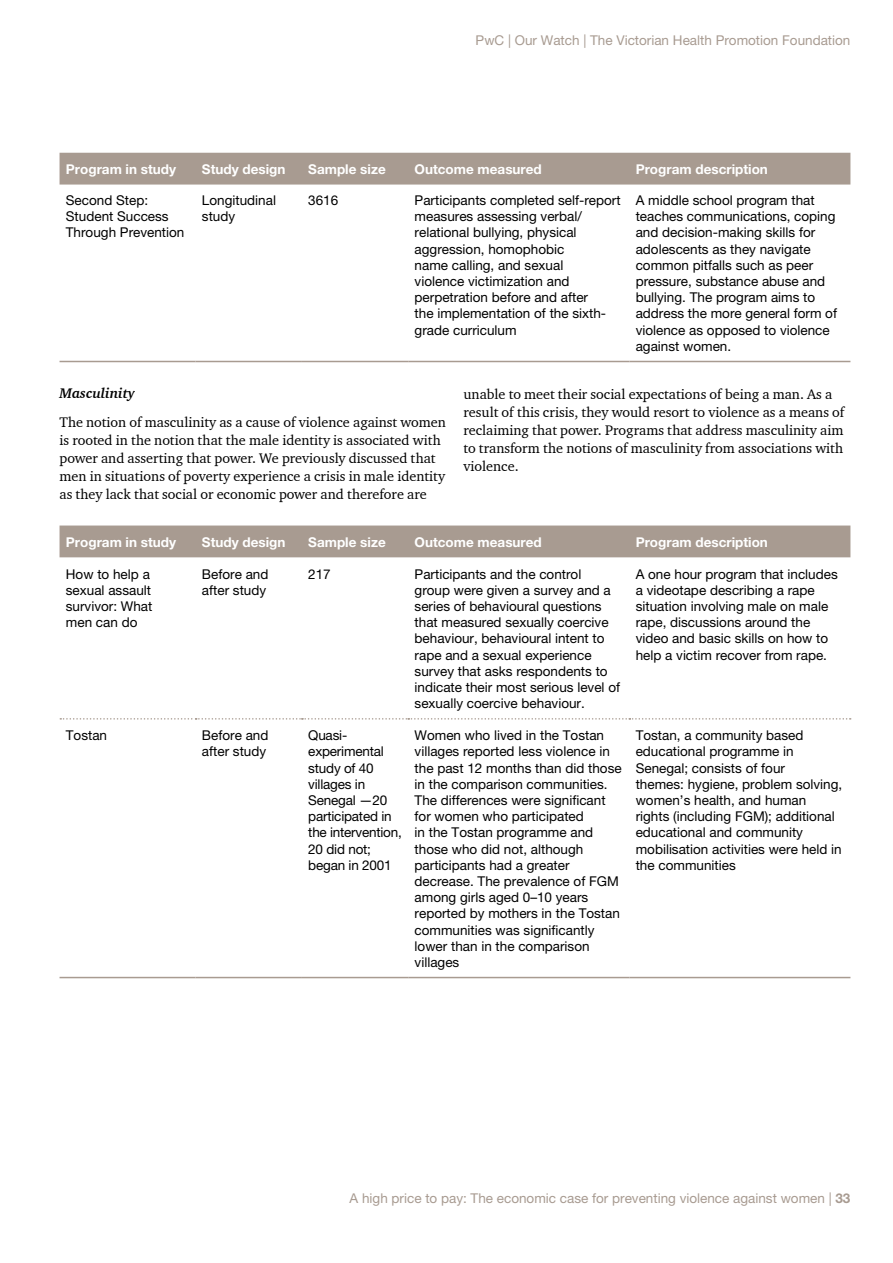
<style>
.page{position:relative;width:893px;height:1263px;background:#fff}
.page>*{position:absolute;margin:0;border:0;box-sizing:border-box;transform-origin:0 0}
.t1{font:14.25px/18px "Charter ITC";color:#000}
.t2{font:italic 700 14.25px "Charter ITC";color:#000}
.t3{font:13.5px/16.2px "Helvetica Neue";color:#000}
.t4{font:700 13.5px "Helvetica Neue";color:#fff}
.t5{font:13.5px "Helvetica Neue";color:#a89b91}
.s1{font-weight:700}
</style>
<div class="page">
<div style="left:60px;top:153px;width:790px;height:32px;background:#a89b91"></div>
<hr style="left:60px;top:361px;width:136px;height:1px;background:#a89b91">
<hr style="left:196px;top:361px;width:106px;height:1px;background:#a89b91">
<hr style="left:302px;top:361px;width:106px;height:1px;background:#a89b91">
<hr style="left:408px;top:361px;width:221px;height:1px;background:#a89b91">
<hr style="left:629px;top:361px;width:221px;height:1px;background:#a89b91">
<div style="left:60px;top:525px;width:790px;height:32px;background:#a89b91"></div>
<hr style="left:60px;top:977px;width:136px;height:1px;background:#a89b91">
<hr style="left:196px;top:977px;width:106px;height:1px;background:#a89b91">
<hr style="left:302px;top:977px;width:106px;height:1px;background:#a89b91">
<hr style="left:408px;top:977px;width:221px;height:1px;background:#a89b91">
<svg style="left:60px;top:718px;width:791px;height:2px"></svg>
<hr style="left:629px;top:977px;width:221px;height:1px;background:#a89b91">
<p class="t5" style="left:476px;top:32px;width:376px">PwC | Our Watch | The Victorian Health Promotion Foundation</p>
<p class="t4" style="left:66px;top:161px;width:112px">Program in study</p>
<p class="t4" style="left:202px;top:161px;width:85px">Study design</p>
<p class="t4" style="left:308px;top:161px;width:79px">Sample size</p>
<p class="t4" style="left:415px;top:161px;width:129px">Outcome measured</p>
<p class="t4" style="left:636px;top:161px;width:134px">Program description</p>
<p class="t3" style="left:66px;top:192px;width:120px">Second Step:<br>Student Success<br>Through Prevention</p>
<p class="t3" style="left:202px;top:192px;width:76px">Longitudinal study</p>
<p class="t3" style="left:308px;top:192px;width:32px">3616</p>
<p class="t3" style="left:415px;top:192px;width:208px">Participants completed self-report measures assessing verbal/ relational bullying, physical aggression, homophobic<br>name calling, and sexual<br>violence victimization and perpetration before and after<br>the implementation of the sixth&shy;grade curriculum</p>
<p class="t3" style="left:636px;top:192px;width:203px">A middle school program that teaches communications, coping and decision-making skills for adolescents as they navigate common pitfalls such as peer pressure, substance abuse and bullying. The program aims to address the more general form of violence as opposed to violence against women.</p>
<p class="t2" style="left:60px;top:385px;width:77px">Masculinity</p>
<p class="t1" style="left:60px;top:413px;width:388px">The notion of masculinity as a cause of violence against women is rooted in the notion that the male identity is associated with power and asserting that power. We previously discussed that men in situations of poverty experience a crisis in male identity as they lack that social or economic power and therefore are</p>
<p class="t1" style="left:463px;top:384px;width:383px">unable to meet their social expectations of being a man. As a result of this crisis, they would resort to violence as a means of reclaiming that power. Programs that address masculinity aim to transform the notions of masculinity from associations with violence.</p>
<p class="t4" style="left:66px;top:533px;width:112px">Program in study</p>
<p class="t4" style="left:202px;top:533px;width:85px">Study design</p>
<p class="t4" style="left:308px;top:533px;width:79px">Sample size</p>
<p class="t4" style="left:415px;top:533px;width:129px">Outcome measured</p>
<p class="t4" style="left:636px;top:533px;width:134px">Program description</p>
<p class="t3" style="left:66px;top:565px;width:88px">How to help a sexual assault survivor: What men can do</p>
<p class="t3" style="left:202px;top:565px;width:68px">Before and after study</p>
<p class="t3" style="left:308px;top:565px;width:24px">217</p>
<p class="t3" style="left:415px;top:565px;width:207px">Participants and the control group were given a survey and a series of behavioural questions that measured sexually coercive behaviour, behavioural intent to rape and a sexual experience survey that asks respondents to indicate their most serious level of sexually coercive behaviour.</p>
<p class="t3" style="left:636px;top:565px;width:204px">A one hour program that includes a videotape describing a rape situation involving male on male rape, discussions around the video and basic skills on how to help a victim recover from rape.</p>
<p class="t3" style="left:66px;top:727px;width:43px">Tostan</p>
<p class="t3" style="left:202px;top:727px;width:68px">Before and after study</p>
<p class="t3" style="left:308px;top:727px;width:95px">Quasi&shy;experimental study of 40 villages in<br>Senegal —20 participated in the intervention,<br>20 did not; began in 2001</p>
<p class="t3" style="left:415px;top:727px;width:209px">Women who lived in the Tostan villages reported less violence in the past 12 months than did those in the comparison communities.<br>The differences were significant for women who participated<br>in the Tostan programme and those who did not, although participants had a greater decrease. The prevalence of FGM among girls aged 0–10 years reported by mothers in the Tostan communities was significantly lower than in the comparison villages</p>
<p class="t3" style="left:636px;top:727px;width:208px">Tostan, a community based educational programme in<br>Senegal; consists of four<br>themes: hygiene, problem solving, women’s health, and human rights (including FGM); additional educational and community mobilisation activities were held in the communities</p>
<p class="t5" style="left:350px;top:1190px;width:502px">A high price to pay: The economic case for preventing violence against women | <span class="s1">33</span></p>
</div>
